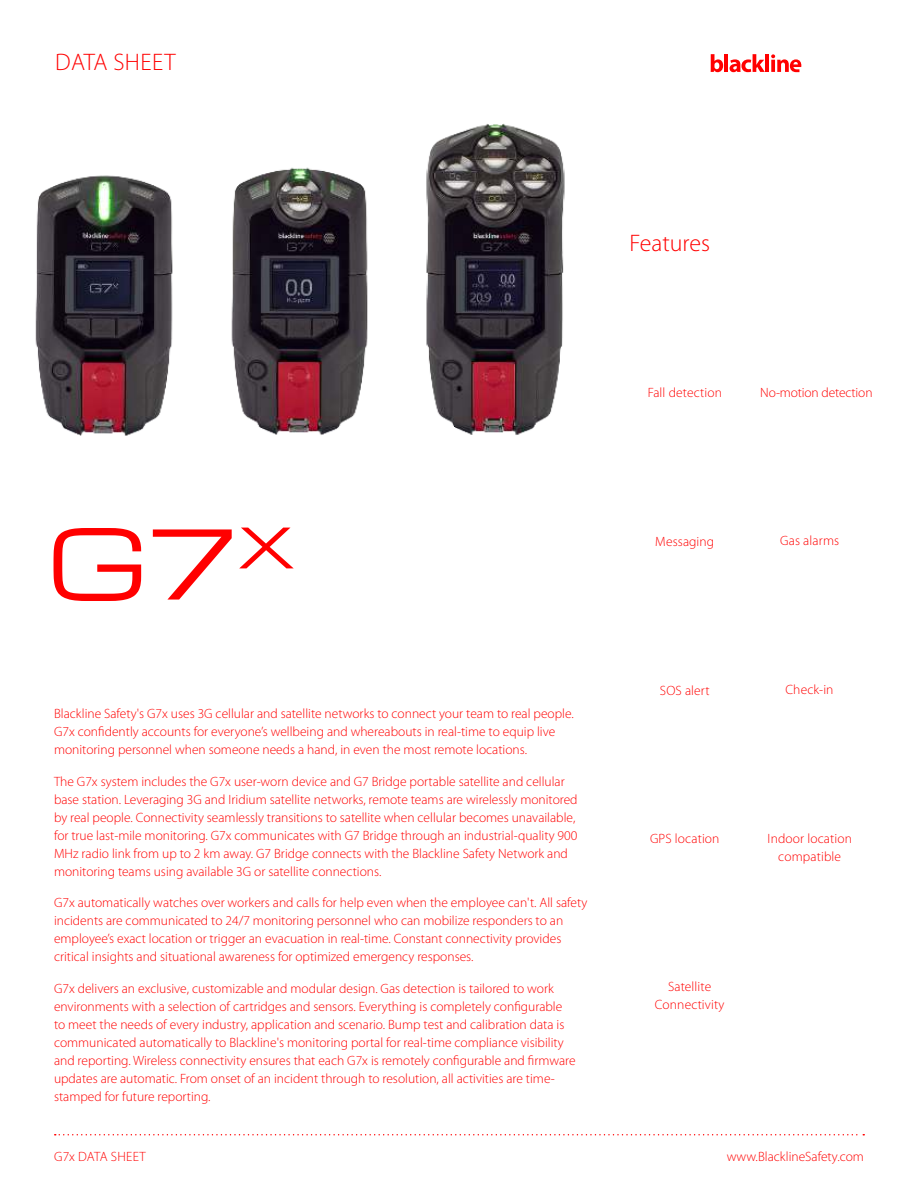
<style>
.page{position:relative;width:918px;height:1188px;background:#fff}
.page>*{position:absolute;margin:0;border:0;box-sizing:border-box;transform-origin:0 0}
.t1{font:93.45px "Michroma";color:#f00}
.t2{font:300 24px "Myriad Pro";letter-spacing:.02em;color:#f00}
.t3{font:300 24px "Myriad Pro";color:#f00}
.t4{font:300 13.5px/18px "Myriad Pro";color:#f00}
</style>
<div class="page">
<svg style="left:55px;top:1134px;width:809px;height:1px"></svg>
<svg style="left:711px;top:54px;width:12px;height:18px"></svg>
<hr style="left:724px;top:54px;width:4px;height:18px;background:#f00">
<svg style="left:730px;top:54px;width:35px;height:18px"></svg>
<hr style="left:765px;top:54px;width:4px;height:18px;background:#f00">
<svg style="left:771px;top:54px;width:31px;height:19px"></svg>
<img style="left:426px;top:123px;width:139px;height:312px">
<img style="left:35px;top:167px;width:333px;height:269px">
<h2 class="t2" style="left:55px;top:52px;width:122px">DATA SHEET</h2>
<h2 class="t3" style="left:630px;top:233px;width:82px">Features</h2>
<h1 class="t1" style="left:48px;top:513px;width:249px">G7<sup>X</sup></h1>
<p class="t4" style="left:54px;top:706px;width:521px">Blackline Safety's G7x uses 3G cellular and satellite networks to connect your team to real people.<br>G7x confidently accounts for everyone’s wellbeing and whereabouts in real-time to equip live monitoring personnel when someone needs a hand, in even the most remote locations.</p>
<p class="t4" style="left:54px;top:774px;width:525px">The G7x system includes the G7x user-worn device and G7 Bridge portable satellite and cellular base station. Leveraging 3G and Iridium satellite networks, remote teams are wirelessly monitored by real people. Connectivity seamlessly transitions to satellite when cellular becomes unavailable, for true last-mile monitoring. G7x communicates with G7 Bridge through an industrial-quality 900<br>MHz radio link from up to 2 km away. G7 Bridge connects with the Blackline Safety Network and monitoring teams using available 3G or satellite connections.</p>
<p class="t4" style="left:54px;top:895px;width:535px">G7x automatically watches over workers and calls for help even when the employee can't. All safety incidents are communicated to 24/7 monitoring personnel who can mobilize responders to an employee’s exact location or trigger an evacuation in real-time. Constant connectivity provides critical insights and situational awareness for optimized emergency responses.</p>
<p class="t4" style="left:54px;top:981px;width:523px">G7x delivers an exclusive, customizable and modular design. Gas detection is tailored to work environments with a selection of cartridges and sensors. Everything is completely configurable to meet the needs of every industry, application and scenario. Bump test and calibration data is communicated automatically to Blackline's monitoring portal for real-time compliance visibility and reporting. Wireless connectivity ensures that each G7x is remotely configurable and firmware updates are automatic. From onset of an incident through to resolution, all activities are time&shy;stamped for future reporting.</p>
<p class="t4" style="left:648px;top:385px;width:76px">Fall detection</p>
<p class="t4" style="left:760px;top:385px;width:114px">No-motion detection</p>
<p class="t4" style="left:655px;top:533px;width:61px">Messaging</p>
<p class="t4" style="left:780px;top:533px;width:61px">Gas alarms</p>
<p class="t4" style="left:660px;top:682px;width:51px">SOS alert</p>
<p class="t4" style="left:785px;top:682px;width:50px">Check-in</p>
<p class="t4" style="left:650px;top:830px;width:71px">GPS location</p>
<p class="t4" style="left:767px;top:830px;width:86px;text-align:center">Indoor location compatible</p>
<p class="t4" style="left:655px;top:979px;width:71px;text-align:center">Satellite<br>Connectivity</p>
<p class="t4" style="left:54px;top:1149px;width:93px">G7x DATA SHEET</p>
<p class="t4" style="left:727px;top:1149px;width:139px">www.BlacklineSafety.com</p>
</div>
